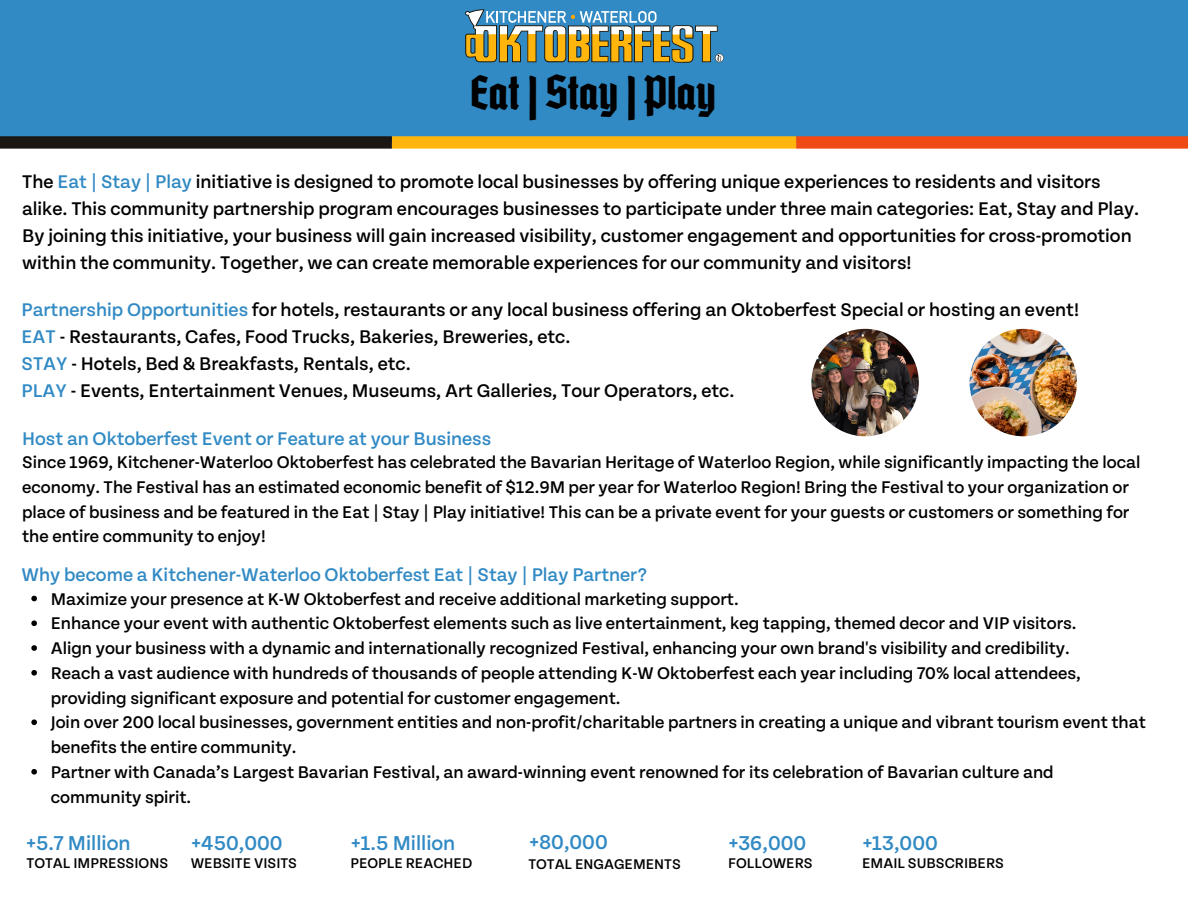
<style>
.page{position:relative;width:1188px;height:918px;background:#fff}
.page>*{position:absolute;margin:0;border:0;box-sizing:border-box;transform-origin:0 0}
.t1{font:45px "Grobe Edit";color:#000}
.t2{font:500 21.3px "Tenon";color:#318ac4}
.t3{font:500 19.5px/27px "Tenon";color:#000}
.t4{font:500 19.5px "Tenon";color:#318ac4}
.t5{font:500 18px/24.8px "Tenon";color:#000}
.t6{font:500 15px "Tenon";color:#000}
.s1{color:#318ac4}
</style>
<div class="page">
<div style="left:0;top:0;width:1188px;height:142px;background:#318ac4"></div>
<div style="left:796px;top:136px;width:392px;height:13px;background:#f04a14"></div>
<div style="left:392px;top:136px;width:404px;height:13px;background:#ffb50c"></div>
<div style="left:0;top:136px;width:392px;height:13px;background:#1b1714"></div>
<svg style="left:465px;top:9px;width:259px;height:54px"></svg>
<svg style="left:31px;top:596px;width:6px;height:5px"></svg>
<svg style="left:31px;top:620px;width:6px;height:6px"></svg>
<svg style="left:31px;top:645px;width:6px;height:6px"></svg>
<svg style="left:31px;top:670px;width:6px;height:6px"></svg>
<svg style="left:31px;top:719px;width:6px;height:6px"></svg>
<svg style="left:31px;top:769px;width:6px;height:6px"></svg>
<img style="left:811px;top:329px;width:108px;height:107px;border-radius:50%">
<img style="left:970px;top:329px;width:107px;height:107px;border-radius:50%">
<p class="t1" style="left:472px;top:79px;width:246px">Eat | Stay | Play</p>
<h1 class="t3" style="left:22px;top:166px;width:1119px">The <span class="s1">Eat | Stay | Play</span> initiative is designed to promote local businesses by offering unique experiences to residents and visitors alike. This community partnership program encourages businesses to participate under three main categories: Eat, Stay and Play.<br>By joining this initiative, your business will gain increased visibility, customer engagement and opportunities for cross-promotion within the community. Together, we can create memorable experiences for our community and visitors!</h1>
<h2 class="t3" style="left:22px;top:295px;width:1059px"><span class="s1">Partnership Opportunities</span> for hotels, restaurants or any local business offering an Oktoberfest Special or hosting an event!<br><span class="s1">EAT</span> - Restaurants, Cafes, Food Trucks, Bakeries, Breweries, etc.<br><span class="s1">STAY</span> - Hotels, Bed &amp; Breakfasts, Rentals, etc.<br><span class="s1">PLAY</span> - Events, Entertainment Venues, Museums, Art Galleries, Tour Operators, etc.</h2>
<p class="t4" style="left:22px;top:426px;width:471px">Host an Oktoberfest Event or Feature at your Business</p>
<p class="t5" style="left:22px;top:449px;width:1120px">Since 1969, Kitchener-Waterloo Oktoberfest has celebrated the Bavarian Heritage of Waterloo Region, while significantly impacting the local economy. The Festival has an estimated economic benefit of $12.9M per year for Waterloo Region! Bring the Festival to your organization or place of business and be featured in the Eat | Stay | Play initiative! This can be a private event for your guests or customers or something for the entire community to enjoy!</p>
<p class="t4" style="left:22px;top:562px;width:627px">Why become a Kitchener-Waterloo Oktoberfest Eat | Stay | Play Partner?</p>
<h2 class="t5" style="left:51px;top:585px;width:689px">Maximize your presence at K-W Oktoberfest and receive additional marketing support.</h2>
<p class="t5" style="left:51px;top:610px;width:1027px">Enhance your event with authentic Oktoberfest elements such as live entertainment, keg tapping, themed decor and VIP visitors.</p>
<p class="t5" style="left:51px;top:635px;width:1021px">Align your business with a dynamic and internationally recognized Festival, enhancing your own brand's visibility and credibility.</p>
<h2 class="t5" style="left:51px;top:659px;width:1032px">Reach a vast audience with hundreds of thousands of people attending K-W Oktoberfest each year including 70% local attendees, providing significant exposure and potential for customer engagement.</h2>
<h3 class="t5" style="left:51px;top:709px;width:1097px">Join over 200 local businesses, government entities and non-profit/charitable partners in creating a unique and vibrant tourism event that benefits the entire community.</h3>
<h2 class="t5" style="left:51px;top:758px;width:1004px">Partner with Canada’s Largest Bavarian Festival, an award-winning event renowned for its celebration of Bavarian culture and community spirit.</h2>
<p class="t2" style="left:27px;top:828px;width:106px">+5.7 Million</p>
<p class="t6" style="left:27px;top:853px;width:143px">TOTAL IMPRESSIONS</p>
<h2 class="t2" style="left:191px;top:828px;width:93px">+450,000</h2>
<p class="t6" style="left:191px;top:853px;width:108px">WEBSITE VISITS</p>
<h2 class="t2" style="left:351px;top:828px;width:106px">+1.5 Million</h2>
<p class="t6" style="left:351px;top:853px;width:123px">PEOPLE REACHED</p>
<h2 class="t2" style="left:530px;top:828px;width:80px">+80,000</h2>
<p class="t6" style="left:528px;top:854px;width:154px">TOTAL ENGAGEMENTS</p>
<h2 class="t2" style="left:729px;top:828px;width:79px">+36,000</h2>
<p class="t6" style="left:728px;top:853px;width:86px">FOLLOWERS</p>
<h2 class="t2" style="left:863px;top:828px;width:77px">+13,000</h2>
<p class="t6" style="left:862px;top:853px;width:143px">EMAIL SUBSCRIBERS</p>
</div>
